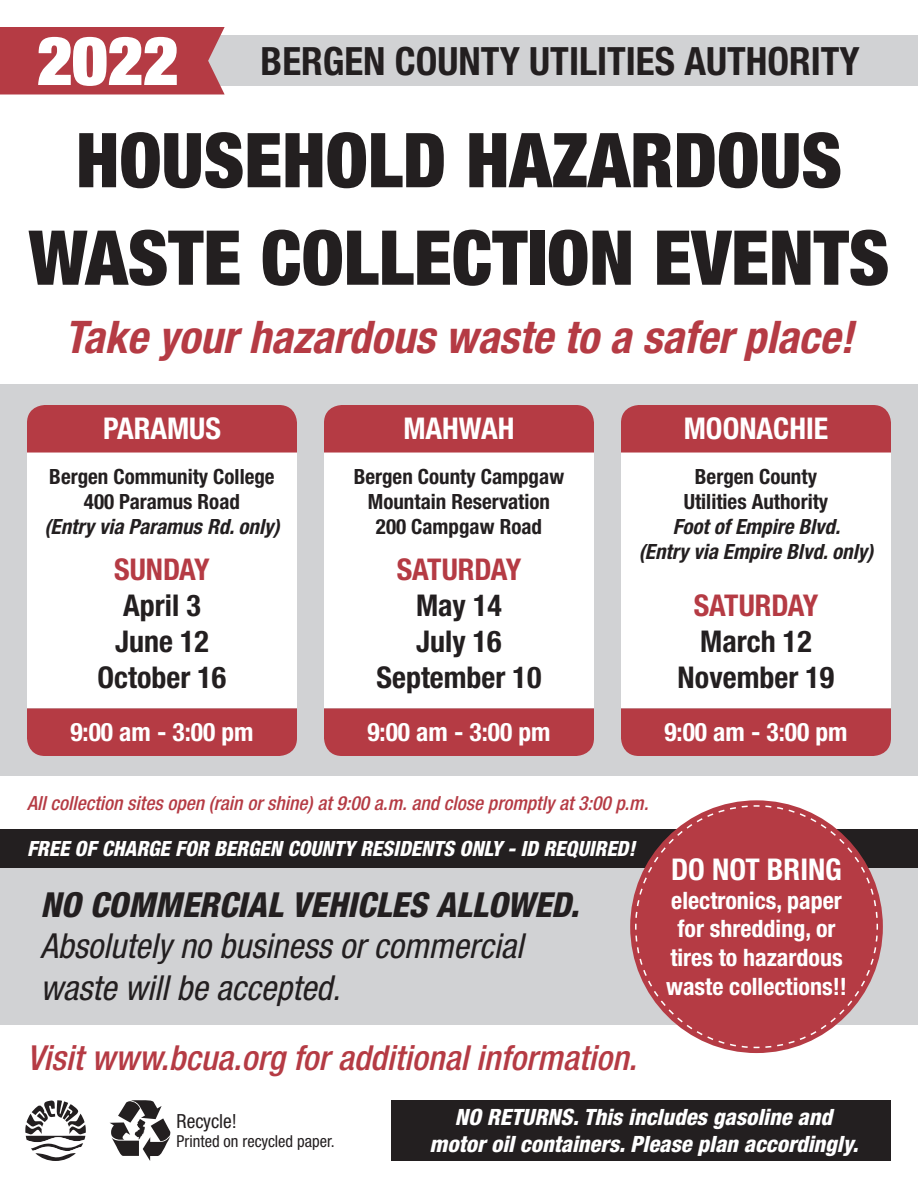
<style>
.page{position:relative;width:918px;height:1188px;background:#fff}
.page>*{position:absolute;margin:0;border:0;box-sizing:border-box;transform-origin:0 0}
.t1{font:900 condensed 75.75px/97.5px "Helvetica Neue LT Std";color:#231f20;text-align:center}
.t2{font:900 condensed 67.95px "Helvetica Neue LT Std";color:#fff}
.t3{font:italic 700 condensed 45px "Helvetica Neue LT Std";color:#b53b44}
.t4{font:700 condensed 39px "Helvetica Neue LT Std";color:#231f20}
.t5{font:italic condensed 34.5px/41.4px "Helvetica Neue LT Std";color:#231f20}
.t6{font:italic 500 condensed 34.5px "Helvetica Neue LT Std";color:#b53b44}
.t7{font:italic 800 condensed 34.5px "Helvetica Neue LT Std";color:#231f20}
.t8{font:700 condensed 30px "Helvetica Neue LT Std";color:#231f20}
.t9{font:700 condensed 30px "Helvetica Neue LT Std";color:#fff}
.t10{font:700 condensed 30px "Helvetica Neue LT Std";color:#b53b44}
.t11{font:700 condensed 25.5px "Helvetica Neue LT Std";color:#fff}
.t12{font:700 condensed 24px/28.8px "Helvetica Neue LT Std";color:#fff;text-align:center}
.t13{font:italic 800 condensed 22.5px/27px "Helvetica Neue LT Std";color:#fff;text-align:center}
.t14{font:700 condensed 21px/25.2px "Helvetica Neue LT Std";color:#231f20;text-align:center}
.t15{font:italic 700 condensed 21px "Helvetica Neue LT Std";color:#231f20}
.t16{font:italic 800 condensed 21px "Helvetica Neue LT Std";color:#fff}
.t17{font:italic 500 condensed 19.5px "Helvetica Neue LT Std";color:#b53b44}
.t18{font:condensed 19.5px "Helvetica Neue LT Std";color:#231f20}
.t19{font:condensed 16.5px "Helvetica Neue LT Std";color:#231f20}
</style>
<div class="page">
<div style="left:206px;top:36px;width:712px;height:50px;background:#d1d2d4"></div>
<div style="left:0;top:868px;width:918px;height:156px;background:#d1d2d4"></div>
<div style="left:0;top:829px;width:918px;height:39px;background:#231f20"></div>
<div style="left:0;top:385px;width:918px;height:391px;background:#d1d2d4"></div>
<div style="left:621px;top:453px;width:270px;height:255px;background:#fff"></div>
<div style="left:324px;top:453px;width:270px;height:255px;background:#fff"></div>
<div style="left:27px;top:453px;width:270px;height:255px;background:#fff"></div>
<div style="left:27px;top:405px;width:270px;height:48px;background:#b53b44"></div>
<div style="left:621px;top:708px;width:270px;height:48px;background:#b53b44"></div>
<div style="left:324px;top:405px;width:270px;height:48px;background:#b53b44"></div>
<div style="left:324px;top:708px;width:270px;height:48px;background:#b53b44"></div>
<div style="left:621px;top:405px;width:270px;height:48px;background:#b53b44"></div>
<div style="left:27px;top:708px;width:270px;height:48px;background:#b53b44"></div>
<div style="left:0;top:27px;width:225px;height:67px;background:#b53b44"></div>
<svg style="left:25px;top:1100px;width:61px;height:61px"></svg>
<svg style="left:110px;top:1100px;width:61px;height:61px"></svg>
<svg style="left:634px;top:804px;width:245px;height:245px"></svg>
<div style="left:392px;top:1100px;width:499px;height:61px;background:#231f20"></div>
<p class="t2" style="left:37px;top:17px;width:143px">2022</p>
<p class="t4" style="left:261px;top:37px;width:601px">BERGEN COUNTY UTILITIES AUTHORITY</p>
<p class="t1" style="left:29px;top:110px;width:862px">HOUSEHOLD HAZARDOUS<br>WASTE COLLECTION EVENTS</p>
<p class="t3" style="left:64px;top:310px;width:791px">Take your hazardous waste to a safer place!</p>
<p class="t9" style="left:103px;top:411px;width:119px">PARAMUS</p>
<p class="t14" style="left:49px;top:463px;width:227px">Bergen Community College</p>
<p class="t14" style="left:84px;top:489px;width:158px">400 Paramus Road</p>
<p class="t15" style="left:44px;top:514px;width:237px">(Entry via Paramus Rd. only)</p>
<p class="t10" style="left:114px;top:551px;width:97px">SUNDAY</p>
<p class="t8" style="left:123px;top:587px;width:79px">April 3</p>
<p class="t8" style="left:115px;top:623px;width:95px">June 12</p>
<p class="t8" style="left:98px;top:659px;width:130px">October 16</p>
<p class="t9" style="left:403px;top:411px;width:113px">MAHWAH</p>
<p class="t9" style="left:684px;top:411px;width:146px">MOONACHIE</p>
<p class="t14" style="left:354px;top:463px;width:212px">Bergen County Campgaw<br>Mountain Reservation</p>
<p class="t14" style="left:376px;top:514px;width:168px">200 Campgaw Road</p>
<p class="t10" style="left:397px;top:551px;width:126px">SATURDAY</p>
<p class="t8" style="left:416px;top:587px;width:87px">May 14</p>
<p class="t8" style="left:416px;top:623px;width:87px">July 16</p>
<p class="t8" style="left:377px;top:659px;width:166px">September 10</p>
<p class="t14" style="left:695px;top:463px;width:124px">Bergen County</p>
<p class="t14" style="left:684px;top:489px;width:146px">Utilities Authority</p>
<p class="t15" style="left:673px;top:514px;width:169px">Foot of Empire Blvd.</p>
<p class="t15" style="left:639px;top:539px;width:236px">(Entry via Empire Blvd. only)</p>
<p class="t10" style="left:694px;top:587px;width:126px">SATURDAY</p>
<p class="t8" style="left:700px;top:623px;width:113px">March 12</p>
<p class="t8" style="left:678px;top:659px;width:158px">November 19</p>
<p class="t11" style="left:70px;top:717px;width:185px">9:00 am - 3:00 pm</p>
<p class="t11" style="left:367px;top:717px;width:185px">9:00 am - 3:00 pm</p>
<p class="t11" style="left:664px;top:717px;width:185px">9:00 am - 3:00 pm</p>
<p class="t17" style="left:27px;top:791px;width:623px">All collection sites open (rain or shine) at 9:00 a.m. and close promptly at 3:00 p.m.</p>
<p class="t16" style="left:27px;top:836px;width:610px">FREE OF CHARGE FOR BERGEN COUNTY RESIDENTS ONLY - ID REQUIRED!</p>
<p class="t7" style="left:40px;top:883px;width:540px">NO COMMERCIAL VEHICLES ALLOWED.</p>
<p class="t5" style="left:40px;top:926px;width:484px">Absolutely no business or commercial waste will be accepted.</p>
<p class="t6" style="left:27px;top:1038px;width:611px">Visit www.bcua.org for additional information.</p>
<p class="t9" style="left:671px;top:851px;width:172px">DO NOT BRING</p>
<p class="t12" style="left:666px;top:885px;width:182px">electronics, paper for shredding, or tires to hazardous waste collections!!</p>
<p class="t18" style="left:177px;top:1110px;width:62px">Recycle!</p>
<p class="t19" style="left:177px;top:1132px;width:160px">Printed on recycled paper.</p>
<p class="t13" style="left:430px;top:1104px;width:430px">NO RETURNS. This includes gasoline and motor oil containers. Please plan accordingly.</p>
</div>
